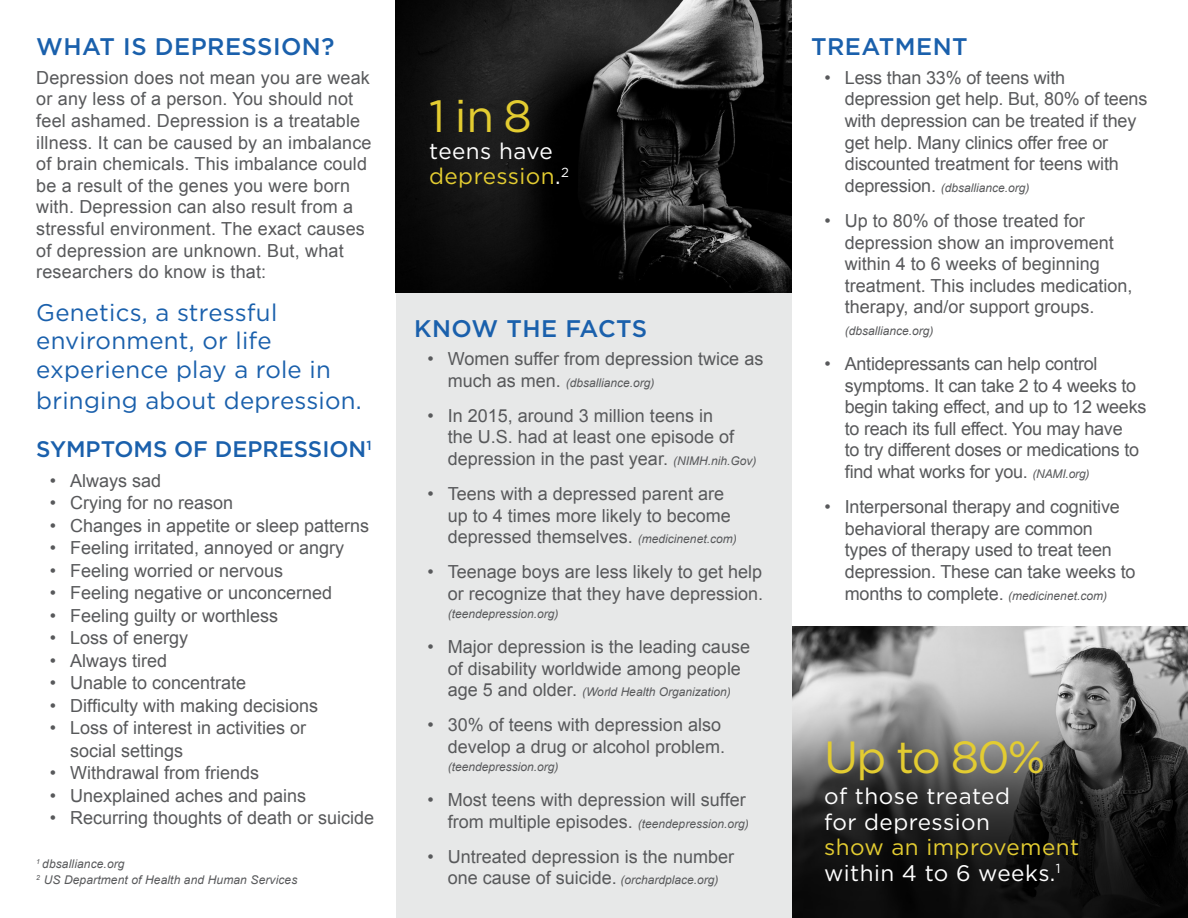
<style>
.page{position:relative;width:1188px;height:918px;background:#fff}
.page>*{position:absolute;margin:0;border:0;box-sizing:border-box;transform-origin:0 0}
.t1{font:45px "Gotham";letter-spacing:-.04em;color:#e3cc31}
.t2{font:24px/29.4px "Gotham";letter-spacing:.01em;color:#1a60ac}
.t3{font:500 24px "Gotham";letter-spacing:.02em;color:#1a60ac}
.t4{font:22.5px "Gotham";letter-spacing:.02em;color:#fff}
.t5{font:22.5px "Gotham";letter-spacing:.02em;color:#e3cc31}
.t6{font:500 22.5px "Gotham";color:#1a60ac}
.t7{font:18px/21.6px "Arial";color:#58595b}
.t8{font:italic 12px "Arial";color:#58595b}
.s1{color:#fff}
.s2{font-style:normal;font-size:18px}
.s3{font-style:italic;font-size:12px}
</style>
<div class="page">
<img style="left:792px;top:626px;width:396px;height:292px">
<div style="left:396px;top:293px;width:396px;height:625px;background:#e7e8e8"></div>
<img style="left:396px;top:0;width:396px;height:293px">
<p class="t3" style="left:36px;top:31px;width:300px">WHAT IS DEPRESSION?</p>
<p class="t7" style="left:36px;top:67px;width:337px">Depression does not mean you are weak or any less of a person. You should not feel ashamed. Depression is a treatable illness. It can be caused by an imbalance of brain chemicals. This imbalance could be a result of the genes you were born with. Depression can also result from a stressful environment. The exact causes of depression are unknown. But, what researchers do know is that:</p>
<p class="t2" style="left:36px;top:297px;width:327px">Genetics, a stressful environment, or life experience play a role in bringing about depression.</p>
<p class="t6" style="left:36px;top:435px;width:337px">SYMPTOMS OF DEPRESSION<sup>1</sup></p>
<p class="t7" style="left:50px;top:470px;width:113px">• Always sad</p>
<p class="t7" style="left:50px;top:492px;width:185px">• Crying for no reason</p>
<p class="t7" style="left:50px;top:515px;width:321px">• Changes in appetite or sleep patterns</p>
<p class="t7" style="left:50px;top:537px;width:296px">• Feeling irritated, annoyed or angry</p>
<p class="t7" style="left:50px;top:560px;width:235px">• Feeling worried or nervous</p>
<p class="t7" style="left:50px;top:582px;width:284px">• Feeling negative or unconcerned</p>
<p class="t7" style="left:50px;top:605px;width:230px">• Feeling guilty or worthless</p>
<p class="t7" style="left:50px;top:627px;width:140px">• Loss of energy</p>
<p class="t7" style="left:50px;top:650px;width:119px">• Always tired</p>
<p class="t7" style="left:50px;top:672px;width:198px">• Unable to concentrate</p>
<p class="t7" style="left:50px;top:695px;width:270px">• Difficulty with making decisions</p>
<p class="t7" style="left:70px;top:717px;width:238px;line-height:22.5px;text-indent:-20px">• Loss of interest in activities or social settings</p>
<p class="t7" style="left:50px;top:762px;width:211px">• Withdrawal from friends</p>
<p class="t7" style="left:50px;top:785px;width:258px">• Unexplained aches and pains</p>
<p class="t7" style="left:50px;top:807px;width:326px">• Recurring thoughts of death or suicide</p>
<p class="t8" style="left:36px;top:856px;width:90px"><sup>1</sup> dbsalliance.org</p>
<p class="t8" style="left:36px;top:872px;width:263px"><sup>2</sup> US Department of Health and Human Services</p>
<p class="t1" style="left:429px;top:87px;width:104px">1 in 8</p>
<p class="t4" style="left:429px;top:136px;width:125px">teens have</p>
<p class="t5" style="left:429px;top:162px;width:141px">depression<span class="s1">.</span><sup>2</sup></p>
<p class="t3" style="left:414px;top:313px;width:235px">KNOW THE FACTS</p>
<p class="t7" style="left:428px;top:348px;width:337px">• Women suffer from depression twice as</p>
<p class="t8" style="left:448px;top:375px;width:208px"><span class="s2">much as men.</span> (dbsalliance.org)</p>
<p class="t7" style="left:448px;top:405px;width:310px;text-indent:-20px">• In 2015, around 3 million teens in<br>the U.S. had at least one episode of depression in the past year. <span class="s3">(NIMH.nih.Gov)</span></p>
<p class="t7" style="left:448px;top:483px;width:290px;text-indent:-20px">• Teens with a depressed parent are up to 4 times more likely to become depressed themselves. <span class="s3">(medicinenet.com)</span></p>
<p class="t7" style="left:428px;top:561px;width:337px;text-align:right">• Teenage boys are less likely to get help or recognize that they have depression.</p>
<p class="t8" style="left:448px;top:606px;width:112px">(teendepression.org)</p>
<p class="t7" style="left:448px;top:636px;width:304px;text-indent:-20px">• Major depression is the leading cause of disability worldwide among people</p>
<p class="t8" style="left:448px;top:684px;width:284px"><span class="s2">age 5 and older.</span> (World Health Organization)</p>
<p class="t7" style="left:428px;top:714px;width:299px;text-align:right">• 30% of teens with depression also develop a drug or alcohol problem.</p>
<p class="t8" style="left:448px;top:759px;width:112px">(teendepression.org)</p>
<p class="t7" style="left:428px;top:789px;width:323px;text-align:right">• Most teens with depression will suffer from multiple episodes. <span class="s3">(teendepression.org)</span></p>
<p class="t7" style="left:428px;top:846px;width:308px;text-align:center">• Untreated depression is the number one cause of suicide. <span class="s3">(orchardplace.org)</span></p>
<p class="t3" style="left:811px;top:31px;width:158px">TREATMENT</p>
<p class="t7" style="left:845px;top:67px;width:304px;text-indent:-20px">• Less than 33% of teens with depression get help. But, 80% of teens with depression can be treated if they get help. Many clinics offer free or discounted treatment for teens with</p>
<p class="t8" style="left:845px;top:180px;width:186px"><span class="s2">depression.</span> (dbsalliance.org)</p>
<p class="t7" style="left:845px;top:210px;width:289px;text-indent:-20px">• Up to 80% of those treated for depression show an improvement within 4 to 6 weeks of beginning treatment. This includes medication, therapy, and/or support groups.</p>
<p class="t8" style="left:845px;top:323px;width:90px">(dbsalliance.org)</p>
<p class="t7" style="left:845px;top:353px;width:303px;text-indent:-20px">• Antidepressants can help control symptoms. It can take 2 to 4 weeks to begin taking effect, and up to 12 weeks to reach its full effect. You may have<br>to try different doses or medications to find what works for you. <span class="s3">(NAMI.org)</span></p>
<p class="t7" style="left:845px;top:496px;width:292px;text-indent:-20px">• Interpersonal therapy and cognitive behavioral therapy are common types of therapy used to treat teen depression. These can take weeks to months to complete. <span class="s3">(medicinenet.com)</span></p>
<p class="t1" style="left:824px;top:728px;width:223px">Up to 80%</p>
<p class="t4" style="left:824px;top:782px;width:187px">of those treated</p>
<p class="t4" style="left:824px;top:807px;width:167px">for depression</p>
<p class="t5" style="left:824px;top:833px;width:257px">show an improvement</p>
<p class="t4" style="left:824px;top:858px;width:238px">within 4 to 6 weeks.<sup>1</sup></p>
</div>
